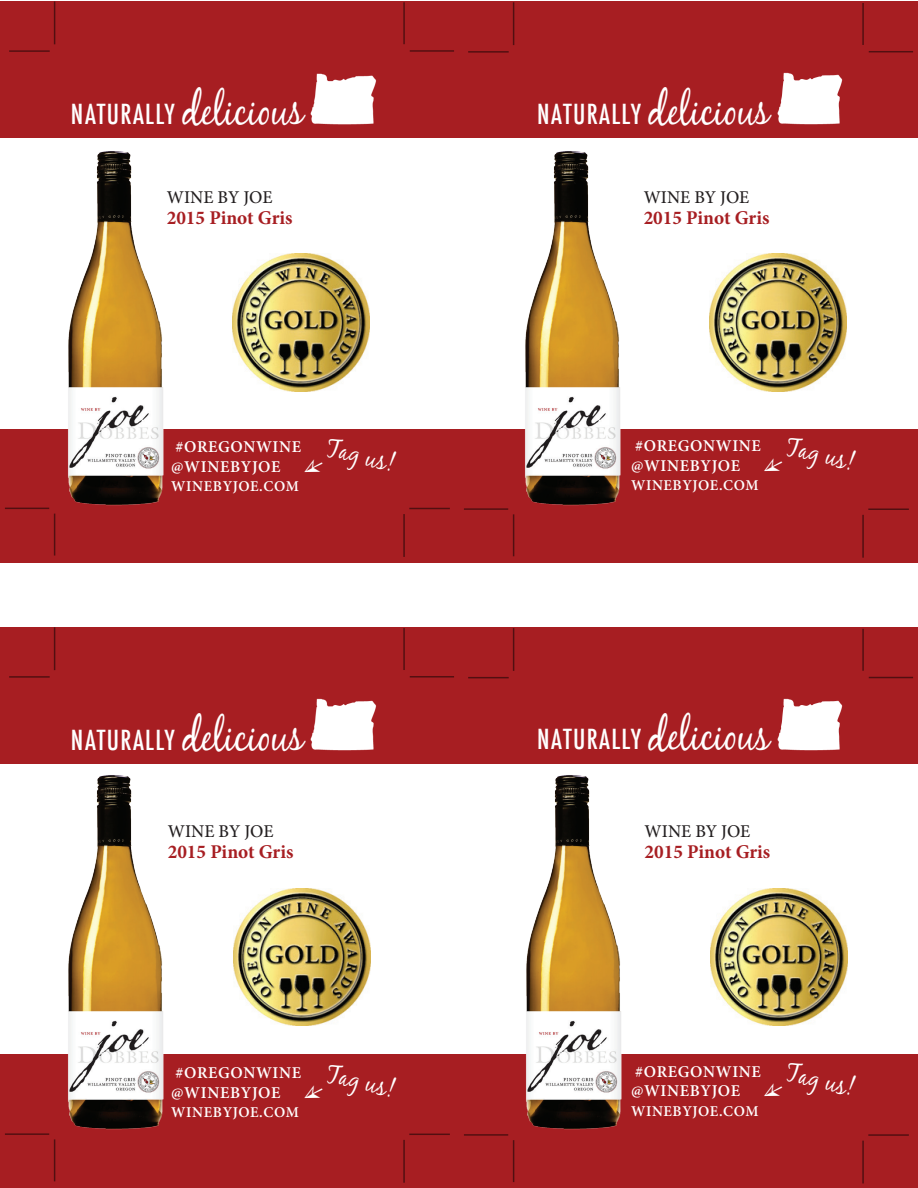
<style>
.page{position:relative;width:918px;height:1188px;background:#fff}
.page>*{position:absolute;margin:0;border:0;box-sizing:border-box;transform-origin:0 0}
.t1{font:500 condensed 27px "Futura";letter-spacing:.05em;color:#fff}
.t2{font:26.4px "Black Jack";color:#fff;scale:.84 1}
.t3{font:700 19.5px "Minion Pro";color:#a71e22}
.t4{font:500 18px "Minion Pro";color:#231f20}
.t5{font:600 16.5px/19.5px "Minion Pro";letter-spacing:.04em;color:#fff}
.t6{font:600 15px "Minion Pro";letter-spacing:.04em;color:#fff}
.s1{font-family:"Black Jack";font-weight:400;font-stretch:normal;font-size:47.4px}
.s2{font-family:"Black Jack";font-weight:400;font-stretch:normal;font-size:43.8px}
.s3{font-family:"Black Jack";font-weight:400;font-stretch:normal;font-size:42.15px}
</style>
<div class="page">
<div style="left:0;top:1055px;width:461px;height:133px;background:#a71e22"></div>
<div style="left:0;top:627px;width:459px;height:137px;background:#a71e22"></div>
<div style="left:459px;top:1055px;width:459px;height:133px;background:#a71e22"></div>
<div style="left:459px;top:627px;width:459px;height:137px;background:#a71e22"></div>
<hr style="left:54px;top:1139px;width:1px;height:42px;background:#000">
<hr style="left:5px;top:1133px;width:44px;height:2px;background:#000">
<hr style="left:409px;top:1134px;width:41px;height:1px;background:#000">
<hr style="left:403px;top:1140px;width:2px;height:43px;background:#000">
<hr style="left:403px;top:628px;width:2px;height:42px;background:#000">
<hr style="left:410px;top:676px;width:44px;height:2px;background:#000">
<hr style="left:9px;top:676px;width:41px;height:2px;background:#000">
<hr style="left:54px;top:627px;width:1px;height:43px;background:#000">
<hr style="left:513px;top:1140px;width:1px;height:42px;background:#000">
<hr style="left:464px;top:1134px;width:44px;height:2px;background:#000">
<hr style="left:868px;top:1134px;width:41px;height:2px;background:#000">
<hr style="left:862px;top:1141px;width:2px;height:42px;background:#000">
<hr style="left:862px;top:629px;width:2px;height:42px;background:#000">
<hr style="left:869px;top:677px;width:44px;height:1px;background:#000">
<hr style="left:468px;top:677px;width:41px;height:1px;background:#000">
<hr style="left:513px;top:628px;width:1px;height:43px;background:#000">
<img style="left:777px;top:698px;width:66px;height:53px">
<img style="left:310px;top:698px;width:66px;height:53px">
<div style="left:0;top:429px;width:461px;height:133px;background:#a71e22"></div>
<div style="left:0;top:2px;width:459px;height:136px;background:#a71e22"></div>
<div style="left:459px;top:429px;width:459px;height:133px;background:#a71e22"></div>
<div style="left:459px;top:2px;width:459px;height:136px;background:#a71e22"></div>
<hr style="left:54px;top:514px;width:1px;height:42px;background:#000">
<hr style="left:5px;top:508px;width:44px;height:1px;background:#000">
<hr style="left:409px;top:508px;width:41px;height:1px;background:#000">
<hr style="left:403px;top:514px;width:2px;height:43px;background:#000">
<hr style="left:403px;top:2px;width:2px;height:42px;background:#000">
<hr style="left:410px;top:50px;width:44px;height:2px;background:#000">
<hr style="left:9px;top:50px;width:41px;height:2px;background:#000">
<hr style="left:54px;top:1px;width:1px;height:43px;background:#000">
<hr style="left:513px;top:514px;width:1px;height:42px;background:#000">
<hr style="left:464px;top:508px;width:44px;height:2px;background:#000">
<hr style="left:868px;top:509px;width:41px;height:1px;background:#000">
<hr style="left:862px;top:515px;width:2px;height:43px;background:#000">
<hr style="left:862px;top:3px;width:2px;height:42px;background:#000">
<hr style="left:869px;top:51px;width:44px;height:1px;background:#000">
<hr style="left:468px;top:51px;width:41px;height:2px;background:#000">
<hr style="left:513px;top:2px;width:1px;height:43px;background:#000">
<img style="left:777px;top:72px;width:66px;height:53px">
<img style="left:310px;top:73px;width:66px;height:52px">
<img style="left:54px;top:775px;width:138px;height:355px">
<img style="left:512px;top:775px;width:138px;height:355px">
<img style="left:68px;top:151px;width:96px;height:355px">
<img style="left:232px;top:254px;width:138px;height:137px">
<img style="left:525px;top:151px;width:96px;height:355px">
<img style="left:709px;top:254px;width:138px;height:137px">
<img style="left:233px;top:888px;width:138px;height:138px">
<img style="left:710px;top:888px;width:138px;height:138px">
<h1 class="t1" style="left:71px;top:97px;width:234px">NATURALLY <span class="s1">d</span><span class="s2">eliciou</span><span class="s3">s</span></h1>
<h1 class="t1" style="left:537px;top:96px;width:234px">NATURALLY <span class="s1">d</span><span class="s2">eliciou</span><span class="s3">s</span></h1>
<p class="t4" style="left:167px;top:185px;width:107px">WINE BY JOE</p>
<p class="t3" style="left:167px;top:204px;width:127px">2015 Pinot Gris</p>
<p class="t4" style="left:644px;top:185px;width:107px">WINE BY JOE</p>
<p class="t3" style="left:644px;top:204px;width:127px">2015 Pinot Gris</p>
<p class="t5" style="left:171px;top:437px;width:132px">#OREGONWINE @WINEBYJOE</p>
<p class="t6" style="left:171px;top:476px;width:129px">WINEBYJOE.COM</p>
<h2 class="t2" style="left:332px;top:431px;width:83px;rotate:14deg">Tag us!</h2>
<p class="t5" style="left:631px;top:436px;width:132px">#OREGONWINE @WINEBYJOE</p>
<p class="t6" style="left:631px;top:475px;width:129px">WINEBYJOE.COM</p>
<h2 class="t2" style="left:791px;top:430px;width:83px;rotate:14deg">Tag us!</h2>
<h1 class="t1" style="left:71px;top:722px;width:234px">NATURALLY <span class="s1">d</span><span class="s2">eliciou</span><span class="s3">s</span></h1>
<h1 class="t1" style="left:537px;top:722px;width:234px">NATURALLY <span class="s1">d</span><span class="s2">eliciou</span><span class="s3">s</span></h1>
<p class="t4" style="left:168px;top:819px;width:107px">WINE BY JOE</p>
<p class="t3" style="left:168px;top:838px;width:127px">2015 Pinot Gris</p>
<p class="t4" style="left:645px;top:819px;width:107px">WINE BY JOE</p>
<p class="t3" style="left:645px;top:838px;width:127px">2015 Pinot Gris</p>
<p class="t5" style="left:171px;top:1063px;width:132px">#OREGONWINE @WINEBYJOE</p>
<p class="t6" style="left:171px;top:1102px;width:129px">WINEBYJOE.COM</p>
<h2 class="t2" style="left:332px;top:1057px;width:83px;rotate:14deg">Tag us!</h2>
<p class="t5" style="left:631px;top:1062px;width:132px">#OREGONWINE @WINEBYJOE</p>
<p class="t6" style="left:631px;top:1101px;width:129px">WINEBYJOE.COM</p>
<h2 class="t2" style="left:791px;top:1056px;width:83px;rotate:14deg">Tag us!</h2>
</div>
